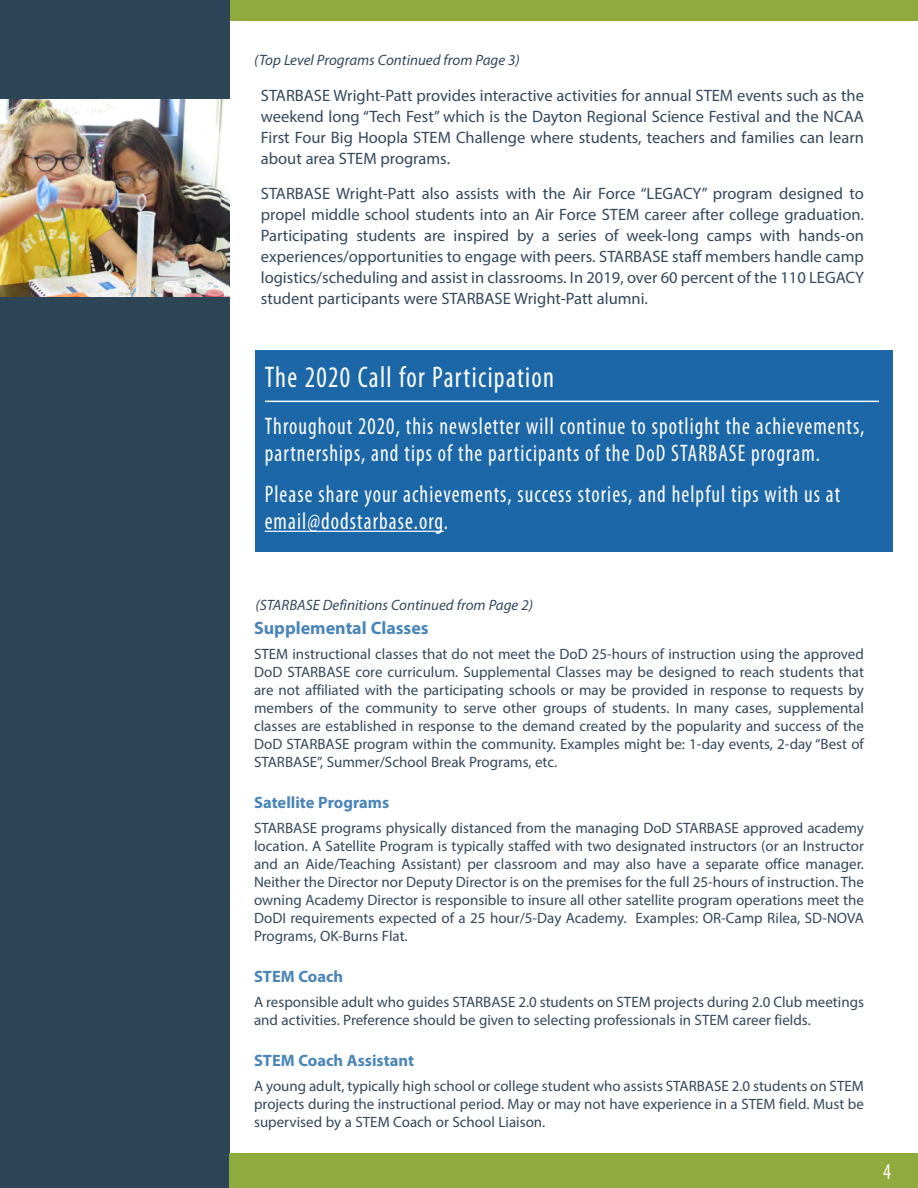
<style>
.page{position:relative;width:918px;height:1188px;background:#fff}
.page>*{position:absolute;margin:0;border:0;box-sizing:border-box;transform-origin:0 0}
.Front_Page_Quote{font:condensed 30px "Myriad Pro";letter-spacing:.05em;color:#fff;scale:.9 1}
.Front_Page_Quote-2{font:condensed 24px/27px "Myriad Pro";letter-spacing:.05em;color:#fff;scale:.9 1}
.Front_Page_Quote-3{font:condensed 22.5px "Myriad Pro";color:#fff;scale:.9 1}
.Table_Header{font:700 18px "Myriad Pro";color:#4985b9}
.t1{font:16.5px/21px "Myriad Pro";color:#33485c;text-align:justify}
.Table_Header-2{font:700 16.5px "Myriad Pro";color:#4985b9}
.Table_Header-3{font:15px/18px "Myriad Pro";color:#33485c;text-align:justify}
.Body_Paragraphs{font:italic 15px "Myriad Pro";color:#33485c}
</style>
<div class="page">
<div style="left:54px;top:0;width:864px;height:20px;background:#8fab3d"></div>
<div style="left:0;top:0;width:230px;height:1188px;background:#2c4658"></div>
<img style="left:0;top:100px;width:230px;height:197px">
<div style="left:230px;top:1153px;width:688px;height:35px;background:#8fab3d"></div>
<div style="left:255px;top:350px;width:638px;height:202px;background:#1c67a8"></div>
<hr style="left:265px;top:531px;width:179px;height:1px;background:#fff">
<hr style="left:265px;top:401px;width:614px;height:1px;background:#fff">
<p class="Body_Paragraphs" style="left:254px;top:51px;width:267px">(Top Level Programs Continued from Page 3)</p>
<p class="t1" style="left:261px;top:85px;width:605px">STARBASE Wright-Patt provides interactive activities for annual STEM events such as the weekend long “Tech Fest” which is the Dayton Regional Science Festival and the NCAA First Four Big Hoopla STEM Challenge where students, teachers and families can learn about area STEM programs.</p>
<p class="t1" style="left:261px;top:182px;width:605px">STARBASE Wright-Patt also assists with the Air Force “LEGACY” program designed to propel middle school students into an Air Force STEM career after college graduation.<br>Participating students are inspired by a series of week-long camps with hands-on experiences/opportunities to engage with peers. STARBASE staff members handle camp logistics/scheduling and assist in classrooms. In 2019, over 60 percent of the 110 LEGACY student participants were STARBASE Wright-Patt alumni.</p>
<p class="Front_Page_Quote" style="left:265px;top:359px;width:323px">The 2020 Call for Participation</p>
<p class="Front_Page_Quote-2" style="left:265px;top:413px;width:668px">Throughout 2020, this newsletter will continue to spotlight the achievements, partnerships, and tips of the participants of the DoD STARBASE program.</p>
<p class="Front_Page_Quote-2" style="left:265px;top:480px;width:641px">Please share your achievements, success stories, and helpful tips with us at email@dodstarbase.org.</p>
<p class="Body_Paragraphs" style="left:255px;top:595px;width:279px">(STARBASE Definitions Continued from Page 2)</p>
<p class="Table_Header" style="left:254px;top:616px;width:176px">Supplemental Classes</p>
<p class="Table_Header-3" style="left:254px;top:644px;width:612px">STEM instructional classes that do not meet the DoD 25-hours of instruction using the approved DoD STARBASE core curriculum. Supplemental Classes may be designed to reach students that are not affiliated with the participating schools or may be provided in response to requests by members of the community to serve other groups of students. In many cases, supplemental classes are established in response to the demand created by the popularity and success of the DoD STARBASE program within the community. Examples might be: 1-day events, 2-day “Best of STARBASE”, Summer/School Break Programs, etc.</p>
<p class="Table_Header-2" style="left:254px;top:792px;width:137px">Satellite Programs</p>
<p class="Table_Header-3" style="left:254px;top:818px;width:611px">STARBASE programs physically distanced from the managing DoD STARBASE approved academy location. A Satellite Program is typically staffed with two designated instructors (or an Instructor and an Aide/Teaching Assistant) per classroom and may also have a separate office manager.<br>Neither the Director nor Deputy Director is on the premises for the full 25-hours of instruction. The owning Academy Director is responsible to insure all other satellite program operations meet the DoDI requirements expected of a 25 hour/5-Day Academy. Examples: OR-Camp Rilea, SD-NOVA Programs, OK-Burns Flat.</p>
<p class="Table_Header-2" style="left:254px;top:966px;width:91px">STEM Coach</p>
<p class="Table_Header-3" style="left:254px;top:992px;width:611px">A responsible adult who guides STARBASE 2.0 students on STEM projects during 2.0 Club meetings and activities. Preference should be given to selecting professionals in STEM career fields.</p>
<p class="Table_Header-2" style="left:254px;top:1050px;width:162px">STEM Coach Assistant</p>
<p class="Table_Header-3" style="left:254px;top:1076px;width:611px">A young adult, typically high school or college student who assists STARBASE 2.0 students on STEM projects during the instructional period. May or may not have experience in a STEM field. Must be supervised by a STEM Coach or School Liaison.</p>
<p class="Front_Page_Quote-3" style="left:883px;top:1158px;width:10px">4</p>
</div>
